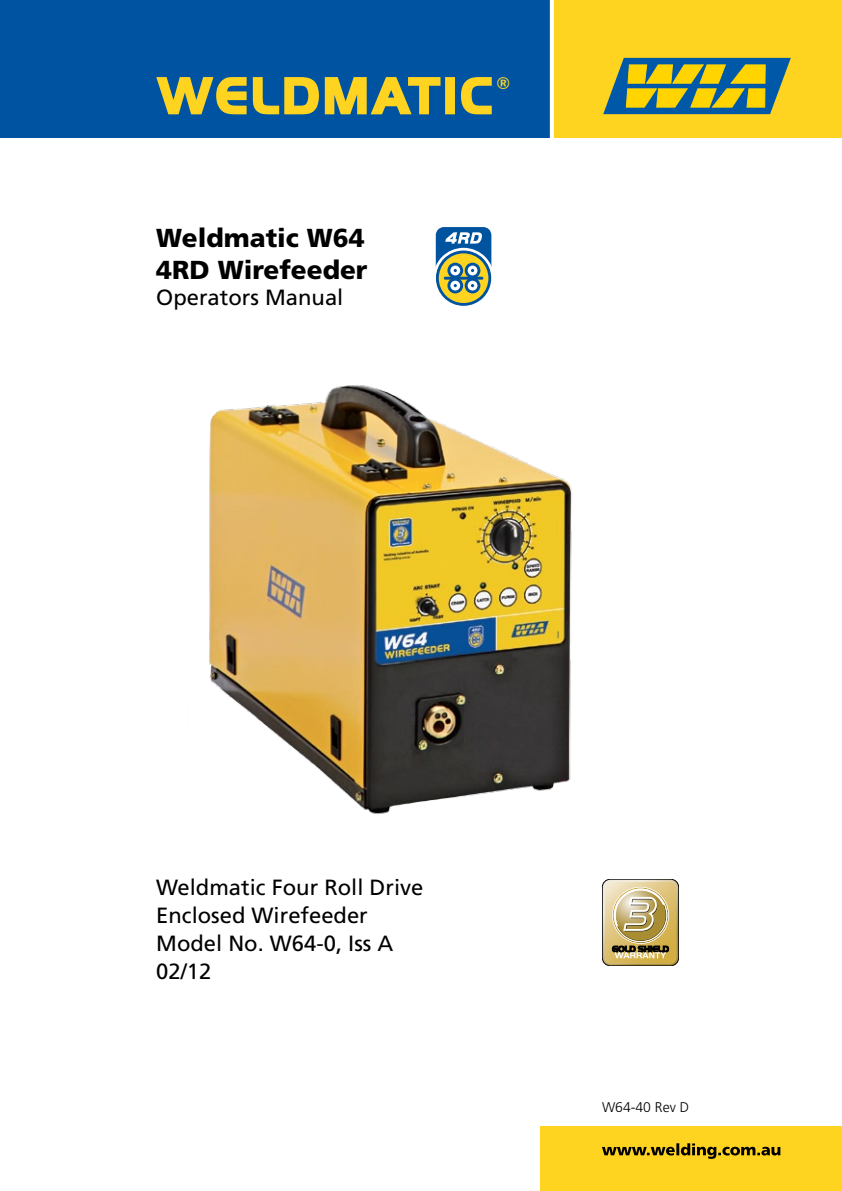
<style>
.page{position:relative;width:842px;height:1191px;background:#fff}
.page>*{position:absolute;margin:0;border:0;box-sizing:border-box;transform-origin:0 0}
.t1{font:900 26px/32px "Frutiger";color:#000}
.t2{font:22px/28px "Frutiger";color:#000}
.t3{font:700 16.4px "Swiss 721 BT";color:#ffd420}
.t4{font:300 14px "Frutiger";color:#000}
</style>
<div class="page">
<div style="left:552px;top:0;width:290px;height:137px;background:#ffd420"></div>
<div style="left:540px;top:1126px;width:302px;height:65px;background:#ffd420"></div>
<div style="left:0;top:0;width:549px;height:137px;background:#0053a0"></div>
<svg style="left:552px;top:0;width:2px;height:138px"></svg>
<svg style="left:603px;top:58px;width:188px;height:56px;background:#7f9657"></svg>
<svg style="left:156px;top:77px;width:336px;height:37px"></svg>
<svg style="left:602px;top:1143px;width:178px;height:15px"></svg>
<svg style="left:602px;top:879px;width:77px;height:86px;background:#c4b17a"></svg>
<svg style="left:435px;top:227px;width:57px;height:79px"></svg>
<img style="left:209px;top:385px;width:363px;height:430px">
<p class="t1" style="left:156px;top:222px;width:213px">Weldmatic W64<br>4RD Wirefeeder</p>
<p class="t2" style="left:156px;top:283px;width:189px">Operators Manual</p>
<p class="t3" style="left:497px;top:73px;width:15px">®</p>
<p class="t2" style="left:156px;top:873px;width:269px">Weldmatic Four Roll Drive<br>Enclosed Wirefeeder<br>Model No. W64-0, Iss A<br>02/12</p>
<p class="t4" style="left:602px;top:1099px;width:89px">W64-40 Rev D</p>
</div>
